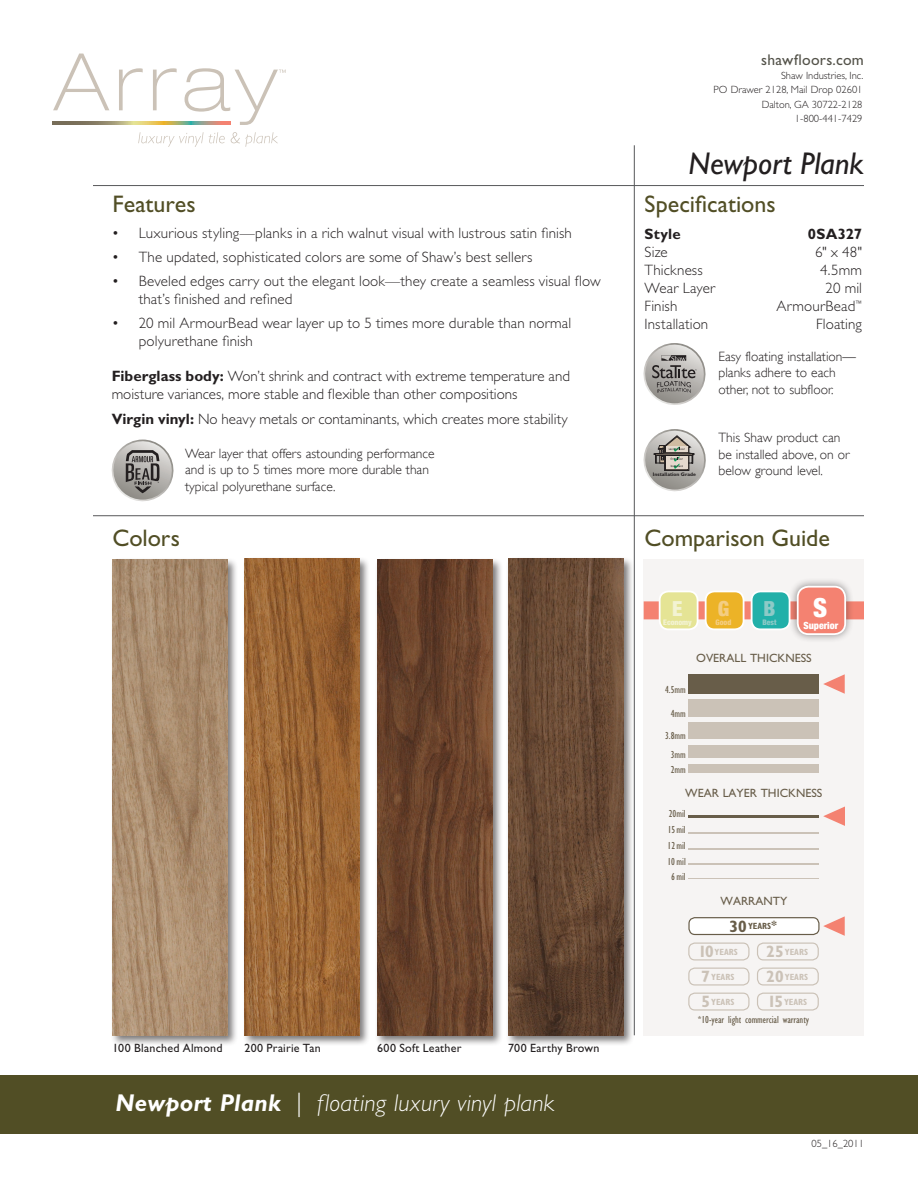
<style>
.page{position:relative;width:918px;height:1188px;background:#fff}
.page>*{position:absolute;margin:0;border:0;box-sizing:border-box;transform-origin:0 0}
.t1{font:italic 31.5px "Gill Sans Std";letter-spacing:-.005em;color:#231f20}
.t2{font:900 condensed 26.25px "Helvetica Neue";color:#fff}
.t3{font:italic 300 24.3px "Gill Sans Std";letter-spacing:.01em;color:#fff}
.t4{font:24px "Gill Sans Std";color:#514e25}
.t5{font:900 condensed 20.7px "Helvetica Neue";color:#f4cd82}
.t6{font:900 condensed 20.7px "Helvetica Neue";color:#f3f3d3}
.t7{font:900 condensed 20.7px "Helvetica Neue";color:#8dcac7}
.t8{font:15.6px "Gill Sans Std";letter-spacing:.015em;color:#535249}
.t9{font:300 15px/18px "Gill Sans Std";letter-spacing:.01em;color:#231f20}
.t10{font:700 15px "Gill Sans Std";letter-spacing:.01em;color:#231f20}
.t11{font:300 13.5px/16.5px "Gill Sans";color:#231f20}
.t12{font:12px "Gill Sans Std";letter-spacing:.025em;color:#231f20}
.t13{font:12px "Gill Sans Std";color:#685d49}
.t14{font:300 10.5px/14.2px "Gill Sans Std";color:#231f20;text-align:right}
.t15{font:condensed 10.5px "Gill Sans Std";color:#685d49}
.t16{font:900 condensed 9.75px "Helvetica Neue";color:#fff}
.t17{font:700 condensed 9px "Gill Sans Std";color:#cbc2b7}
.t18{font:700 condensed 9px "Gill Sans Std";color:#685d49}
.t19{font:900 condensed 7.65px "Helvetica Neue";color:#f3f3d3}
.t20{font:900 condensed 7.65px "Helvetica Neue";color:#f4cd82}
.t21{font:900 condensed 7.65px "Helvetica Neue";color:#8dcac7}
.t22{font:700 5.1px "Gill Sans";color:#231f20}
.s1{font-weight:700}
.s2{font-size:16.5px}
.s3{font-size:12px}
</style>
<div class="page">
<hr style="left:93px;top:185px;width:771px;height:1px;background:#57585a">
<hr style="left:634px;top:145px;width:1px;height:890px;background:#57585a">
<svg style="left:643px;top:429px;width:63px;height:63px"></svg>
<svg style="left:138px;top:132px;width:87px;height:15px"></svg>
<svg style="left:231px;top:132px;width:47px;height:15px"></svg>
<svg style="left:53px;top:54px;width:56px;height:56px"></svg>
<svg style="left:119px;top:68px;width:24px;height:42px"></svg>
<svg style="left:153px;top:68px;width:24px;height:42px"></svg>
<svg style="left:185px;top:68px;width:101px;height:57px"></svg>
<svg style="left:53px;top:122px;width:177px;height:3px"></svg>
<svg style="left:643px;top:343px;width:63px;height:62px"></svg>
<svg style="left:111px;top:439px;width:63px;height:63px"></svg>
<div style="left:0;top:1075px;width:918px;height:59px;background:#514e25"></div>
<div style="left:644px;top:559px;width:220px;height:476px;background:#f6f4f3"></div>
<svg style="left:823px;top:674px;width:22px;height:20px"></svg>
<div style="left:688px;top:764px;width:131px;height:9px;background:#cbc2b7"></div>
<div style="left:688px;top:745px;width:131px;height:13px;background:#cbc2b7"></div>
<div style="left:688px;top:700px;width:131px;height:17px;background:#cbc2b7"></div>
<div style="left:688px;top:674px;width:131px;height:19px;background:#685d49"></div>
<svg style="left:823px;top:807px;width:22px;height:19px"></svg>
<hr style="left:688px;top:864px;width:131px;height:1px;background:#cbc2b7">
<hr style="left:688px;top:848px;width:131px;height:1px;background:#cbc2b7">
<hr style="left:688px;top:832px;width:131px;height:1px;background:#cbc2b7">
<hr style="left:688px;top:878px;width:131px;height:1px;background:#cbc2b7">
<hr style="left:688px;top:815px;width:131px;height:2px;background:#685d49">
<svg style="left:823px;top:916px;width:22px;height:20px"></svg>
<div style="left:689px;top:918px;width:130px;height:16px;background:#fff;border-radius:6px"></div>
<div style="left:688px;top:917px;width:132px;height:18px;border:1px solid #685d49;border-radius:6px"></div>
<div style="left:688px;top:723px;width:131px;height:16px;background:#cbc2b7"></div>
<div style="left:644px;top:601px;width:220px;height:18px;background:#f48271"></div>
<div style="left:789px;top:577px;width:65px;height:66px;background:#231f20;opacity:.5"></div>
<div style="left:798px;top:587px;width:47px;height:47px;background:#f48271;border-radius:11px"></div>
<div style="left:797px;top:586px;width:49px;height:49px;border:2px solid #fff;border-radius:11px"></div>
<div style="left:706px;top:591px;width:38px;height:38px;background:#ecb327;border-radius:9px"></div>
<div style="left:705px;top:591px;width:40px;height:39px;border:2px solid #fff;border-radius:9px"></div>
<div style="left:660px;top:591px;width:38px;height:38px;background:#e5e495;border-radius:9px"></div>
<div style="left:659px;top:591px;width:40px;height:39px;border:2px solid #fff;border-radius:9px"></div>
<div style="left:752px;top:591px;width:38px;height:38px;background:#22b0a9;border-radius:9px"></div>
<div style="left:751px;top:591px;width:39px;height:39px;border:2px solid #fff;border-radius:9px"></div>
<div style="left:757px;top:943px;width:62px;height:18px;border:1px solid #cbc2b7;border-radius:6px"></div>
<div style="left:757px;top:993px;width:62px;height:18px;border:1px solid #cbc2b7;border-radius:6px"></div>
<div style="left:757px;top:968px;width:62px;height:18px;border:1px solid #cbc2b7;border-radius:6px"></div>
<div style="left:688px;top:943px;width:62px;height:18px;border:1px solid #cbc2b7;border-radius:6px"></div>
<div style="left:688px;top:968px;width:62px;height:18px;border:1px solid #cbc2b7;border-radius:6px"></div>
<div style="left:688px;top:993px;width:62px;height:18px;border:1px solid #cbc2b7;border-radius:6px"></div>
<hr style="left:93px;top:515px;width:771px;height:1px;background:#57585a">
<div style="left:110px;top:557px;width:128px;height:489px;background:#231f20;opacity:.6"></div>
<img style="left:112px;top:560px;width:115px;height:475px">
<div style="left:375px;top:557px;width:128px;height:489px;background:#231f20;opacity:.6"></div>
<img style="left:377px;top:560px;width:115px;height:475px">
<div style="left:242px;top:557px;width:128px;height:489px;background:#231f20;opacity:.6"></div>
<img style="left:244px;top:559px;width:115px;height:476px">
<div style="left:506px;top:557px;width:128px;height:489px;background:#231f20;opacity:.6"></div>
<img style="left:508px;top:559px;width:115px;height:476px">
<h3 class="t4" style="left:112px;top:191px;width:85px">Features</h3>
<p class="t9" style="left:112px;top:225px;width:462px">• Luxurious styling—planks in a rich walnut visual with lustrous satin finish</p>
<p class="t9" style="left:112px;top:249px;width:422px">• The updated, sophisticated colors are some of Shaw’s best sellers</p>
<p class="t9" style="left:139px;top:273px;width:464px;text-indent:-27px">• Beveled edges carry out the elegant look—they create a seamless visual flow that’s finished and refined</p>
<p class="t9" style="left:139px;top:315px;width:434px;text-indent:-27px">• 20 mil ArmourBead wear layer up to 5 times more durable than normal polyurethane finish</p>
<p class="t9" style="left:112px;top:367px;width:460px"><span class="s1">Fiberglass body:</span> Won’t shrink and contract with extreme temperature and moisture variances, more stable and flexible than other compositions</p>
<p class="t9" style="left:112px;top:411px;width:458px"><span class="s1">Virgin vinyl:</span> No heavy metals or contaminants, which creates more stability</p>
<p class="t11" style="left:185px;top:445px;width:251px">Wear layer that offers astounding performance and is up to 5 times more more durable than typical polyurethane surface.</p>
<h3 class="t4" style="left:112px;top:524px;width:69px">Colors</h3>
<p class="t12" style="left:112px;top:1042px;width:111px">100 Blanched Almond</p>
<p class="t12" style="left:244px;top:1042px;width:78px">200 Prairie Tan</p>
<p class="t12" style="left:377px;top:1042px;width:86px">600 Soft Leather</p>
<p class="t12" style="left:508px;top:1042px;width:93px">700 Earthy Brown</p>
<h3 class="t3" style="left:116px;top:1089px;width:440px"><span class="s1">Newport Plank</span> | floating luxury vinyl plank</h3>
<p class="t8" style="left:761px;top:50px;width:104px">shawfloors.com</p>
<p class="t14" style="left:714px;top:69px;width:151px">Shaw Industries, Inc.<br>PO Drawer 2128, Mail Drop 02601<br>Dalton, GA 30722-2128<br>1-800-441-7429</p>
<h1 class="t1" style="left:689px;top:145px;width:177px">Newport Plank</h1>
<h3 class="t4" style="left:645px;top:191px;width:133px">Specifications</h3>
<p class="t10" style="left:645px;top:225px;width:38px">Style</p>
<p class="t10" style="left:808px;top:225px;width:56px">0SA327</p>
<p class="t9" style="left:645px;top:243px;width:25px">Size</p>
<p class="t9" style="left:815px;top:243px;width:48px">6" x 48"</p>
<p class="t9" style="left:645px;top:261px;width:60px">Thickness</p>
<p class="t9" style="left:820px;top:261px;width:43px">4.5mm</p>
<p class="t9" style="left:645px;top:279px;width:72px">Wear Layer</p>
<p class="t9" style="left:826px;top:279px;width:38px">20 mil</p>
<p class="t9" style="left:645px;top:297px;width:34px">Finish</p>
<p class="t9" style="left:777px;top:297px;width:87px">ArmourBead<sup>™</sup></p>
<p class="t9" style="left:645px;top:315px;width:65px">Installation</p>
<p class="t9" style="left:816px;top:315px;width:47px">Floating</p>
<p class="t11" style="left:718px;top:348px;width:139px">Easy floating installation— planks adhere to each other, not to subfloor.</p>
<p class="t11" style="left:718px;top:430px;width:133px">This Shaw product can be installed above, on or</p>
<p class="t22" style="left:653px;top:472px;width:45px">Installation Grade</p>
<p class="t11" style="left:718px;top:463px;width:106px">below ground level.</p>
<h3 class="t4" style="left:645px;top:525px;width:187px">Comparison Guide</h3>
<h3 class="t6" style="left:672px;top:596px;width:12px">E</h3>
<p class="t19" style="left:663px;top:618px;width:30px">Economy</p>
<h3 class="t5" style="left:718px;top:596px;width:13px">G</h3>
<p class="t20" style="left:716px;top:618px;width:17px">Good</p>
<h3 class="t7" style="left:764px;top:596px;width:13px">B</h3>
<p class="t21" style="left:763px;top:618px;width:15px">Best</p>
<h2 class="t2" style="left:813px;top:592px;width:16px">S</h2>
<p class="t16" style="left:804px;top:620px;width:36px">Superior</p>
<p class="t15" style="left:665px;top:684px;width:22px">4.5mm</p>
<p class="t15" style="left:671px;top:708px;width:16px">4mm</p>
<p class="t15" style="left:665px;top:730px;width:22px">3.8mm</p>
<p class="t15" style="left:671px;top:749px;width:16px">3mm</p>
<p class="t15" style="left:671px;top:763px;width:16px">2mm</p>
<p class="t13" style="left:696px;top:651px;width:111px">Overall Thic kness</p>
<p class="t13" style="left:685px;top:786px;width:133px">Wear Layer Thic kness</p>
<p class="t15" style="left:669px;top:808px;width:18px">20mil</p>
<p class="t15" style="left:668px;top:824px;width:19px">15mil</p>
<p class="t15" style="left:671px;top:871px;width:16px">6mil</p>
<p class="t15" style="left:668px;top:840px;width:20px">12mil</p>
<p class="t15" style="left:667px;top:856px;width:20px">10mil</p>
<p class="t13" style="left:721px;top:894px;width:68px">Warranty</p>
<p class="t18" style="left:729px;top:921px;width:49px"><span class="s2">30</span> YEARS<span class="s3">*</span></p>
<p class="t17" style="left:698px;top:946px;width:41px"><span class="s2">10</span>YEARS</p>
<p class="t17" style="left:702px;top:972px;width:34px"><span class="s2">7</span>YEARS</p>
<p class="t17" style="left:702px;top:997px;width:34px"><span class="s2">5</span>YEARS</p>
<p class="t17" style="left:767px;top:946px;width:43px"><span class="s2">25</span>YEARS</p>
<p class="t17" style="left:767px;top:997px;width:41px"><span class="s2">15</span>YEARS</p>
<p class="t17" style="left:767px;top:972px;width:43px"><span class="s2">20</span>YEARS</p>
<p class="t15" style="left:698px;top:1014px;width:113px">*10-year light commercial warranty</p>
<p class="t14" style="left:812px;top:1137px;width:54px">05_16_2011</p>
</div>
